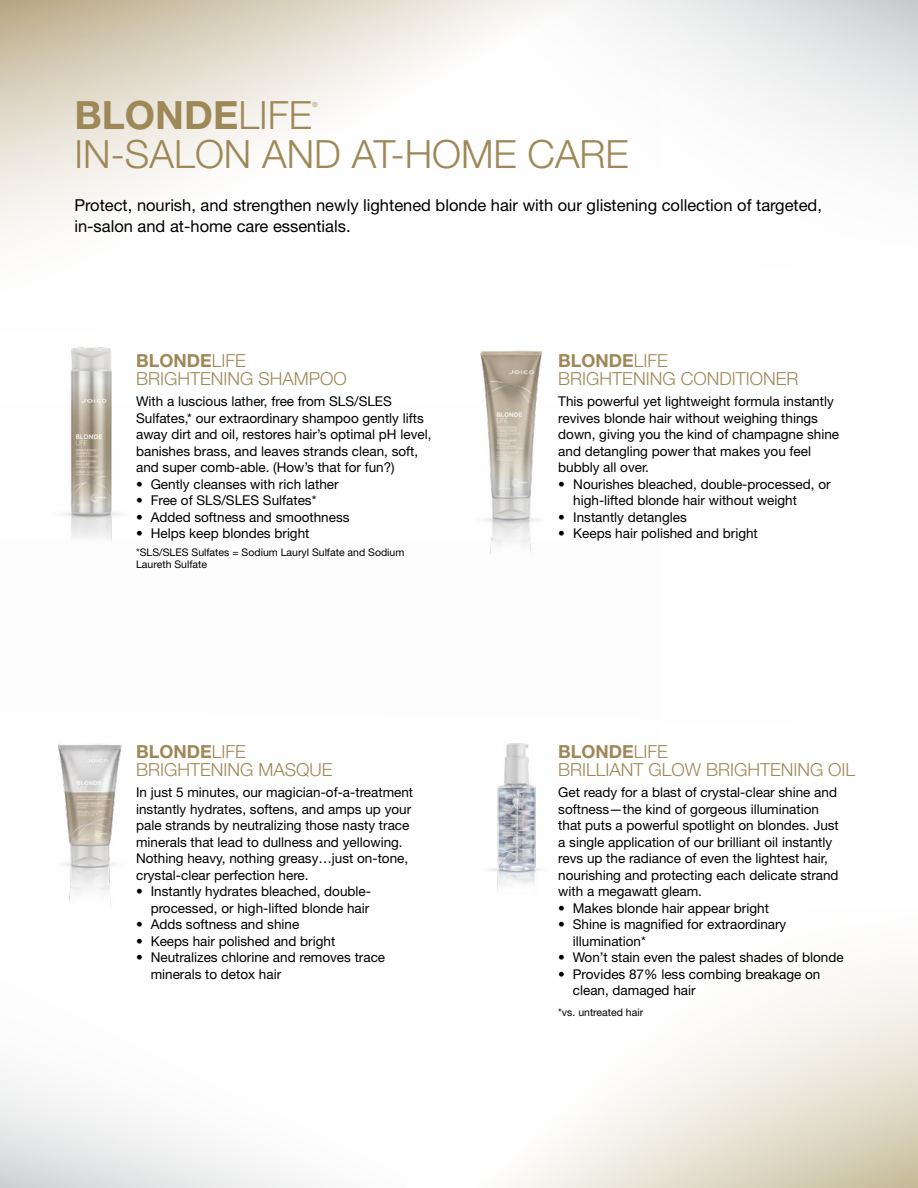
<style>
.page{position:relative;width:918px;height:1188px;background:#fff}
.page>*{position:absolute;margin:0;border:0;box-sizing:border-box;transform-origin:0 0}
.t1{font:300 39px "Helvetica Neue LT Std";color:#9e8857}
.t2{font:700 39px "Helvetica Neue LT Std";color:#9e8857}
.t3{font:300 18px/18px "Helvetica Neue LT Std";color:#9e8857}
.t4{font:16.5px/21px "Helvetica Neue LT Std";color:#000}
.t5{font:13.5px/16.5px "Helvetica Neue LT Std";color:#000}
.t6{font:10.5px/12px "Helvetica Neue LT Std";color:#000}
.t7{font:300 7.05px "Helvetica Neue LT Std";color:#9e8857}
.s1{font-weight:300}
.s2{font-weight:700}
</style>
<div class="page">
<svg style="left:0;top:0;width:918px;height:235px"></svg>
<svg style="left:0;top:966px;width:918px;height:222px"></svg>
<img style="left:58px;top:744px;width:64px;height:161px">
<img style="left:489px;top:743px;width:52px;height:147px">
<img style="left:480px;top:350px;width:62px;height:204px">
<img style="left:62px;top:347px;width:59px;height:195px">
<h1 class="t2" style="left:74px;top:91px;width:239px">BLONDE<span class="s1">LIFE</span></h1>
<p class="t7" style="left:312px;top:100px;width:7px">®</p>
<h1 class="t1" style="left:74px;top:131px;width:556px">IN-SALON AND AT-HOME CARE</h1>
<p class="t4" style="left:74px;top:194px;width:749px">Protect, nourish, and strengthen newly lightened blonde hair with our glistening collection of targeted, in-salon and at-home care essentials.</p>
<h2 class="t3" style="left:136px;top:351px;width:212px"><span class="s2">BLONDE</span>LIFE<br>BRIGHTENING SHAMPOO</h2>
<p class="t5" style="left:136px;top:393px;width:297px">With a luscious lather, free from SLS/SLES Sulfates,* our extraordinary shampoo gently lifts away dirt and oil, restores hair’s optimal pH level, banishes brass, and leaves strands clean, soft, and super comb-able. (How’s that for fun?)</p>
<p class="t5" style="left:136px;top:475px;width:204px">• Gently cleanses with rich lather</p>
<p class="t5" style="left:136px;top:492px;width:182px">• Free of SLS/SLES Sulfates*</p>
<p class="t5" style="left:136px;top:508px;width:215px">• Added softness and smoothness</p>
<p class="t5" style="left:136px;top:525px;width:175px">• Helps keep blondes bright</p>
<p class="t6" style="left:136px;top:546px;width:270px">*SLS/SLES Sulfates = Sodium Lauryl Sulfate and Sodium<br>Laureth Sulfate</p>
<h2 class="t3" style="left:136px;top:742px;width:198px"><span class="s2">BLONDE</span>LIFE<br>BRIGHTENING MASQUE</h2>
<p class="t5" style="left:136px;top:784px;width:279px">In just 5 minutes, our magician-of-a-treatment instantly hydrates, softens, and amps up your pale strands by neutralizing those nasty trace minerals that lead to dullness and yellowing.<br>Nothing heavy, nothing greasy…just on-tone, crystal-clear perfection here.</p>
<p class="t5" style="left:136px;top:883px;width:236px;text-align:right">• Instantly hydrates bleached, double&shy;processed, or high-lifted blonde hair</p>
<p class="t5" style="left:136px;top:916px;width:165px">• Adds softness and shine</p>
<p class="t5" style="left:136px;top:932px;width:201px">• Keeps hair polished and bright</p>
<p class="t5" style="left:151px;top:949px;width:236px;text-indent:-15px">• Neutralizes chlorine and removes trace minerals to detox hair</p>
<h2 class="t3" style="left:558px;top:351px;width:242px"><span class="s2">BLONDE</span>LIFE<br>BRIGHTENING CONDITIONER</h2>
<p class="t5" style="left:558px;top:393px;width:282px">This powerful yet lightweight formula instantly revives blonde hair without weighing things down, giving you the kind of champagne shine and detangling power that makes you feel bubbly all over.</p>
<p class="t5" style="left:573px;top:475px;width:259px;text-indent:-15px">• Nourishes bleached, double-processed, or high-lifted blonde hair without weight</p>
<p class="t5" style="left:558px;top:508px;width:130px">• Instantly detangles</p>
<p class="t5" style="left:558px;top:525px;width:201px">• Keeps hair polished and bright</p>
<h2 class="t3" style="left:558px;top:742px;width:298px"><span class="s2">BLONDE</span>LIFE<br>BRILLIANT GLOW BRIGHTENING OIL</h2>
<p class="t5" style="left:558px;top:784px;width:282px">Get ready for a blast of crystal-clear shine and softness—the kind of gorgeous illumination that puts a powerful spotlight on blondes. Just a single application of our brilliant oil instantly revs up the radiance of even the lightest hair, nourishing and protecting each delicate strand with a megawatt gleam.</p>
<p class="t5" style="left:558px;top:899px;width:212px">• Makes blonde hair appear bright</p>
<p class="t5" style="left:573px;top:916px;width:215px;text-indent:-15px">• Shine is magnified for extraordinary illumination*</p>
<p class="t5" style="left:558px;top:949px;width:287px">• Won’t stain even the palest shades of blonde</p>
<p class="t5" style="left:573px;top:965px;width:249px;text-indent:-15px">• Provides 87% less combing breakage on clean, damaged hair</p>
<p class="t6" style="left:558px;top:1006px;width:86px">*vs. untreated hair</p>
</div>
